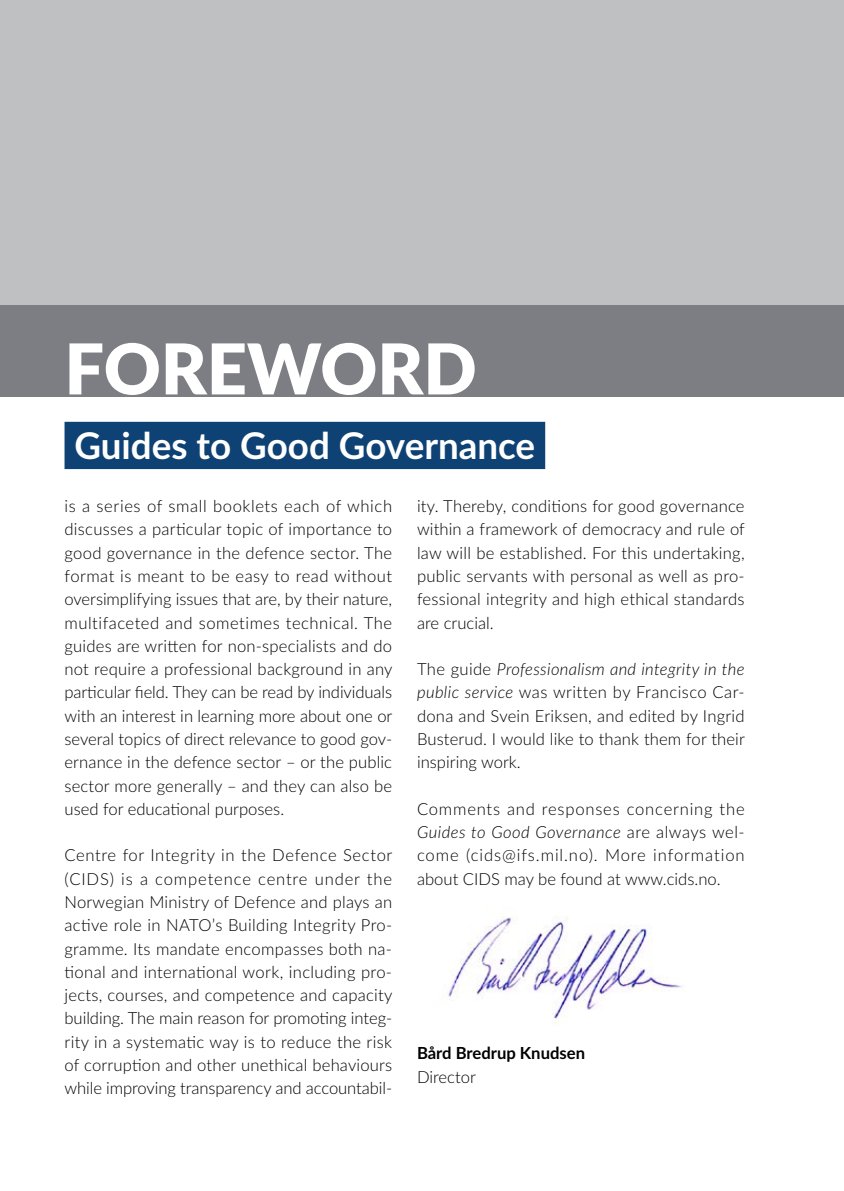
<style>
.page{position:relative;width:844px;height:1191px;background:#fff}
.page>*{position:absolute;margin:0;border:0;box-sizing:border-box;transform-origin:0 0}
.t1{font:900 70px "Lato";color:#fff}
.t2{font:700 36.75px "Lato";color:#fff}
.t3{font:300 16.62px/23.3px "Lato";color:#000;text-align:justify}
.t4{font:700 16.62px "Lato";color:#000}
.s1{font-style:italic}
</style>
<div class="page">
<div style="left:0;top:0;width:843px;height:397px;background:#bfc0c1"></div>
<div style="left:0;top:306px;width:843px;height:91px;background:#7c7e83"></div>
<div style="left:64px;top:422px;width:481px;height:47px;background:#0f4274"></div>
<img style="left:444px;top:911px;width:239px;height:113px">
<h1 class="t1" style="left:64px;top:316px;width:413px">FOREWORD</h1>
<h2 class="t2" style="left:74px;top:419px;width:462px">Guides to Good Governance</h2>
<p class="t3" style="left:64px;top:494px;width:329px">is a series of small booklets each of which discusses a particular topic of importance to good governance in the defence sector. The format is meant to be easy to read without oversimplifying issues that are, by their nature, multifaceted and sometimes technical. The guides are written for non-specialists and do not require a professional background in any particular field. They can be read by individuals with an interest in learning more about one or several topics of direct relevance to good gov&shy;ernance in the defence sector – or the public sector more generally – and they can also be used for educational purposes.</p>
<p class="t3" style="left:64px;top:843px;width:329px">Centre for Integrity in the Defence Sector (CIDS) is a competence centre under the Norwegian Ministry of Defence and plays an active role in NATO’s Building Integrity Pro&shy;gramme. Its mandate encompasses both na&shy;tional and international work, including pro&shy;jects, courses, and competence and capacity building. The main reason for promoting integ&shy;rity in a systematic way is to reduce the risk of corruption and other unethical behaviours while improving transparency and accountabil-</p>
<p class="t3" style="left:417px;top:494px;width:329px">ity. Thereby, conditions for good governance within a framework of democracy and rule of law will be established. For this undertaking, public servants with personal as well as pro&shy;fessional integrity and high ethical standards are crucial.</p>
<p class="t3" style="left:417px;top:657px;width:329px">The guide <span class="s1">Professionalism and integrity in the public service</span> was written by Francisco Car&shy;dona and Svein Eriksen, and edited by Ingrid Busterud. I would like to thank them for their inspiring work.</p>
<p class="t3" style="left:417px;top:796px;width:329px">Comments and responses concerning the <span class="s1">Guides to Good Governance</span> are always wel&shy;come (cids@ifs.mil.no). More information about CIDS may be found at www.cids.no.</p>
<p class="t4" style="left:417px;top:1041px;width:169px">Bård Bredrup Knudsen</p>
<p class="t3" style="left:417px;top:1064px;width:60px">Director</p>
</div>
